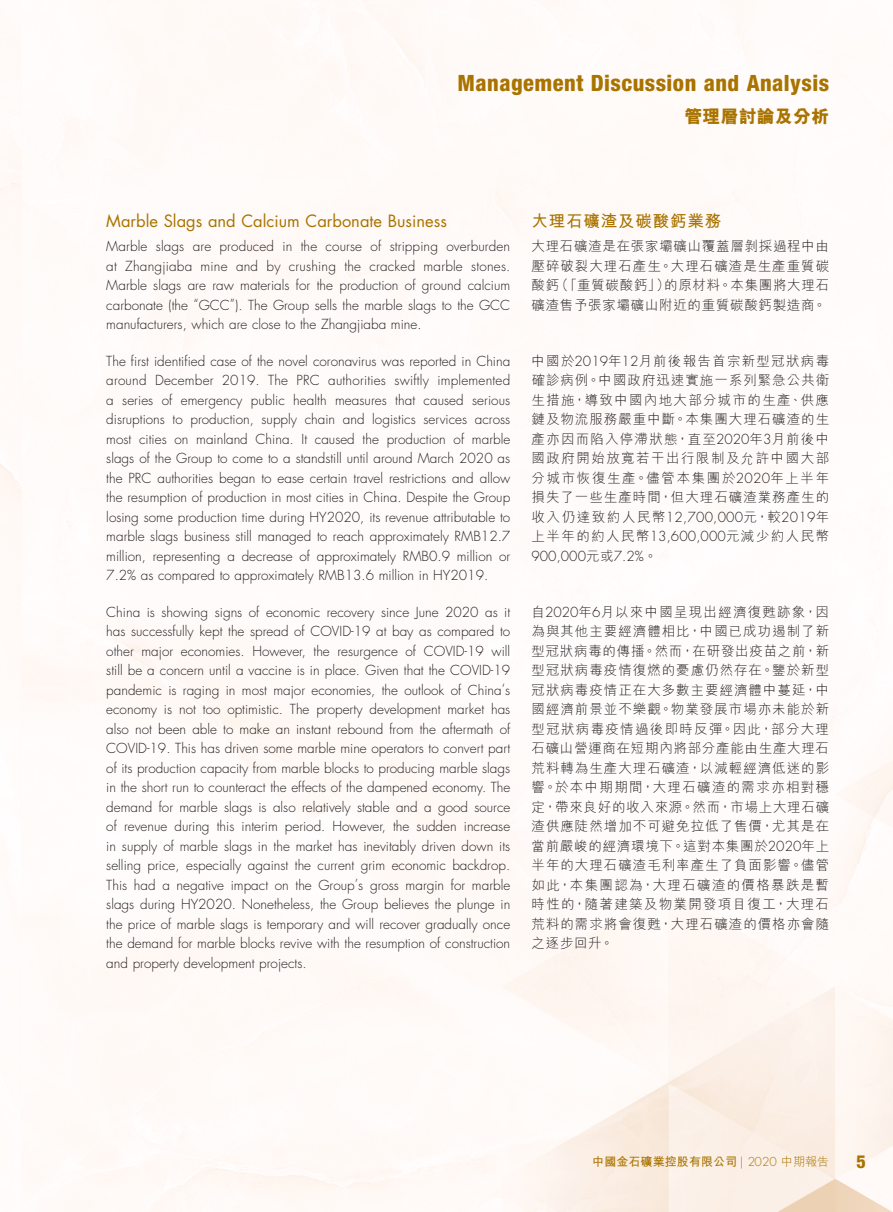
<style>
.page{position:relative;width:893px;height:1212px;background:#fff}
.page>*{position:absolute;margin:0;border:0;box-sizing:border-box;transform-origin:0 0}
.t1{font:800 condensed 22.5px "Helvetica Neue LT Std";letter-spacing:.02em;color:#a97300}
.t2{font:800 18px "M Hei HK";letter-spacing:.005em;color:#a97300}
.t3{font:800 condensed 18px "Helvetica Neue LT Std";color:#a97300}
.t4{font:16.5px "Futura Std";color:#a97300}
.t5{font:700 16.5px "M Hei HK";letter-spacing:.05em;color:#a97300}
.t6{font:300 13.5px/19.5px "Futura Std";color:#231f20;text-align:justify}
.t7{font:300 13.5px/19.5px "M Hei HK";letter-spacing:.07em;color:#231f20;text-align:justify}
.t8{font:300 13.5px "M Hei HK";letter-spacing:.105em;color:#231f20}
.t9{font:700 12px "M Hei HK";letter-spacing:.01em;color:#a97300}
.s1{font-family:"Futura Std"}
.s2{font-family:"M Hei HK"}
.s3{font-family:"Futura Std";font-weight:300}
.s4{font-weight:300}
</style>
<div class="page">
<h1 class="t1" style="left:457px;top:69px;width:373px">Management Discussion and Analysis</h1>
<h2 class="t2" style="left:684px;top:107px;width:146px">管理層討論及分析</h2>
<p class="t4" style="left:106px;top:211px;width:342px">Marble Slags and Calcium Carbonate Business</p>
<p class="t6" style="left:106px;top:237px;width:406px">Marble slags are produced in the course of stripping overburden at Zhangjiaba mine and by crushing the cracked marble stones.<br>Marble slags are raw materials for the production of ground calcium carbonate (the “GCC”). The Group sells the marble slags to the GCC manufacturers, which are close to the Zhangjiaba mine.</p>
<p class="t6" style="left:106px;top:351px;width:405px">The first identified case of the novel coronavirus was reported in China around December 2019. The PRC authorities swiftly implemented a series of emergency public health measures that caused serious disruptions to production, supply chain and logistics services across most cities on mainland China. It caused the production of marble slags of the Group to come to a standstill until around March 2020 as the PRC authorities began to ease certain travel restrictions and allow the resumption of production in most cities in China. Despite the Group losing some production time during HY2020, its revenue attributable to marble slags business still managed to reach approximately RMB12.7 million, representing a decrease of approximately RMB0.9 million or 7.2% as compared to approximately RMB13.6 million in HY2019.</p>
<p class="t6" style="left:106px;top:602px;width:406px">China is showing signs of economic recovery since June 2020 as it has successfully kept the spread of COVID-19 at bay as compared to other major economies. However, the resurgence of COVID-19 will still be a concern until a vaccine is in place. Given that the COVID-19 pandemic is raging in most major economies, the outlook of China’s economy is not too optimistic. The property development market has also not been able to make an instant rebound from the aftermath of COVID-19. This has driven some marble mine operators to convert part of its production capacity from marble blocks to producing marble slags in the short run to counteract the effects of the dampened economy. The demand for marble slags is also relatively stable and a good source of revenue during this interim period. However, the sudden increase in supply of marble slags in the market has inevitably driven down its selling price, especially against the current grim economic backdrop.<br>This had a negative impact on the Group’s gross margin for marble slags during HY2020. Nonetheless, the Group believes the plunge in the price of marble slags is temporary and will recover gradually once the demand for marble blocks revive with the resumption of construction and property development projects.</p>
<p class="t5" style="left:531px;top:209px;width:191px">大理石礦渣及碳酸鈣業務</p>
<p class="t7" style="left:531px;top:236px;width:299px">大理石礦渣是在張家壩礦山覆蓋層剝採過程中由壓碎破裂大理石產生。大理石礦渣是生產重質碳酸鈣（「重質碳酸鈣」）的原材料。本集團將大理石礦渣售予張家壩礦山附近的重質碳酸鈣製造商。</p>
<p class="t7" style="left:531px;top:351px;width:299px">中國於<span class="s1">2019</span>年<span class="s1">12</span>月前後報告首宗新型冠狀病毒確診病例。中國政府迅速實施一系列緊急公共衛生措施，導致中國內地大部分城市的生產、供應鏈及物流服務嚴重中斷。本集團大理石礦渣的生產亦因而陷入停滯狀態，直至<span class="s1">2020</span>年<span class="s1">3</span>月前後中國政府開始放寬若干出行限制及允許中國大部分城市恢復生產。儘管本集團於<span class="s1">2020</span>年上半年損失了一些生產時間，但大理石礦渣業務產生的</p>
<p class="t6" style="left:531px;top:507px;width:299px"><span class="s2">收入仍達致約人民幣</span>12,700,000<span class="s2">元，較</span>2019<span class="s2">年</span></p>
<p class="t8" style="left:531px;top:529px;width:299px">上半年的約人民幣<span class="s1">13,600,000</span>元減少約人民幣</p>
<p class="t6" style="left:531px;top:546px;width:127px">900,000<span class="s2">元或</span>7.2%<span class="s2">。</span></p>
<p class="t7" style="left:531px;top:602px;width:299px">自<span class="s1">2020</span>年<span class="s1">6</span>月以來中國呈現出經濟復甦跡象，因為與其他主要經濟體相比，中國已成功遏制了新型冠狀病毒的傳播。然而，在研發出疫苗之前，新型冠狀病毒疫情復燃的憂慮仍然存在。鑒於新型冠狀病毒疫情正在大多數主要經濟體中蔓延，中國經濟前景並不樂觀。物業發展市場亦未能於新型冠狀病毒疫情過後即時反彈。因此，部分大理石礦山營運商在短期內將部分產能由生產大理石荒料轉為生產大理石礦渣，以減輕經濟低迷的影響。於本中期期間，大理石礦渣的需求亦相對穩定，帶來良好的收入來源。然而，市場上大理石礦渣供應陡然增加不可避免拉低了售價，尤其是在當前嚴峻的經濟環境下。這對本集團於<span class="s1">2020</span>年上半年的大理石礦渣毛利率產生了負面影響。儘管如此，本集團認為，大理石礦渣的價格暴跌是暫時性的，隨著建築及物業開發項目復工，大理石荒料的需求將會復甦，大理石礦渣的價格亦會隨之逐步回升。</p>
<p class="t9" style="left:592px;top:1152px;width:238px">中國金石礦業控股有限公司 <span class="s3">| 2020</span> <span class="s4">中期報告</span></p>
<h2 class="t3" style="left:857px;top:1150px;width:11px">5</h2>
</div>
